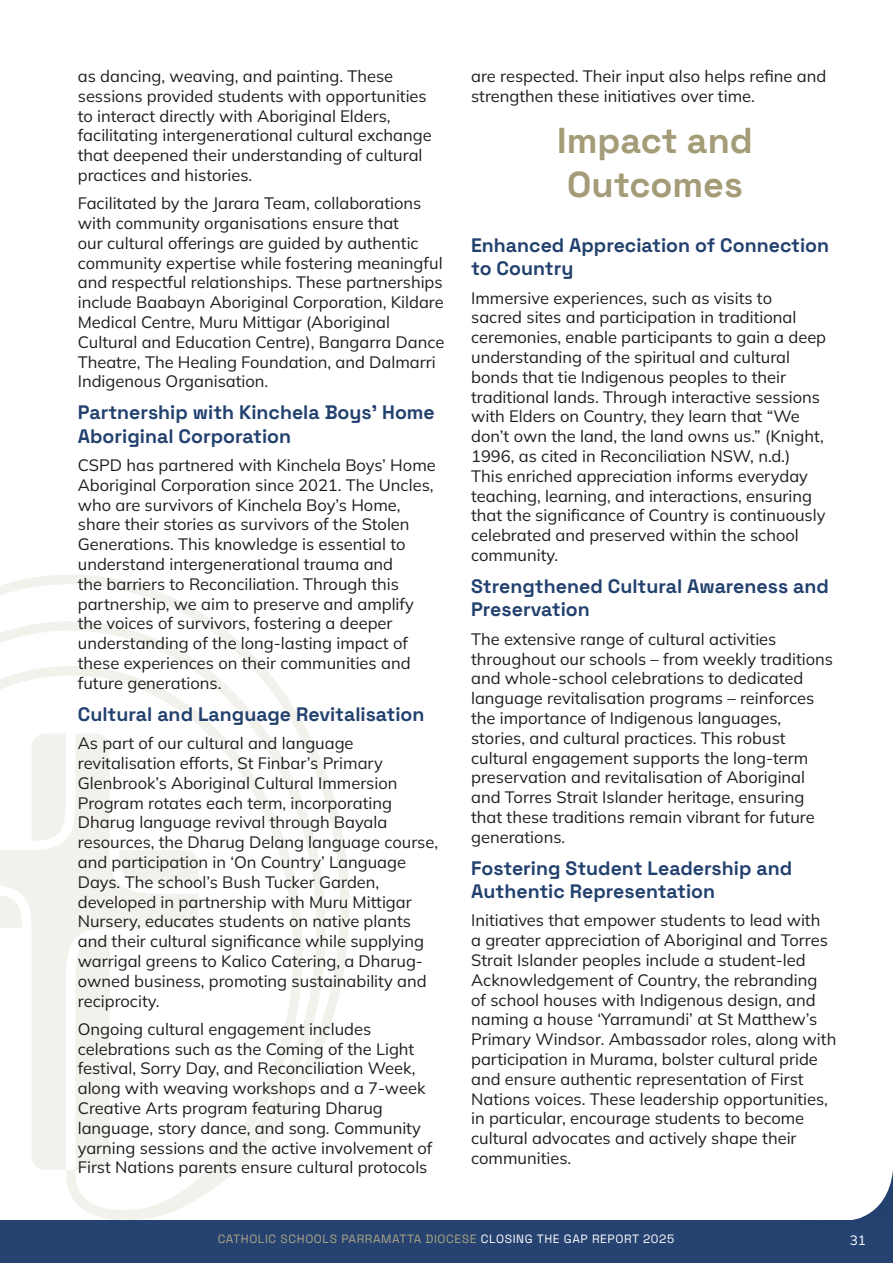
<style>
.page{position:relative;width:893px;height:1263px;background:#fff}
.page>*{position:absolute;margin:0;border:0;box-sizing:border-box;transform-origin:0 0}
.Body_1{font:300 36px/43.2px "Space Grotesk";color:#a49b77}
.Body_1-2{font:300 19.5px/23.4px "Space Grotesk";color:#23416f}
.Body_1-3{font:200 16.5px/19.8px "Mulish";color:#201d1e}
.t1{font:200 13.5px "Mulish";color:#fff}
.t2{font:300 12px "Space Grotesk";letter-spacing:.05em;color:#ada584}
.s1{color:#fff}
</style>
<div class="page">
<div style="left:0;top:1220px;width:893px;height:43px;background:#254270"></div>
<svg style="left:852px;top:1170px;width:41px;height:50px"></svg>
<svg style="left:0;top:575px;width:349px;height:645px"></svg>
<p class="Body_1-3" style="left:78px;top:66px;width:355px">as dancing, weaving, and painting. These sessions provided students with opportunities to interact directly with Aboriginal Elders, facilitating intergenerational cultural exchange that deepened their understanding of cultural practices and histories.</p>
<p class="Body_1-3" style="left:78px;top:193px;width:368px">Facilitated by the Jarara Team, collaborations with community organisations ensure that<br>our cultural offerings are guided by authentic community expertise while fostering meaningful and respectful relationships. These partnerships include Baabayn Aboriginal Corporation, Kildare Medical Centre, Muru Mittigar (Aboriginal Cultural and Education Centre), Bangarra Dance Theatre, The Healing Foundation, and Dalmarri Indigenous Organisation.</p>
<p class="Body_1-2" style="left:78px;top:400px;width:359px">Partnership with Kinchela Boys’ Home<br>Aboriginal Corporation</p>
<p class="Body_1-3" style="left:78px;top:455px;width:359px">CSPD has partnered with Kinchela Boys’ Home Aboriginal Corporation since 2021. The Uncles, who are survivors of Kinchela Boy’s Home, share their stories as survivors of the Stolen Generations. This knowledge is essential to understand intergenerational trauma and<br>the barriers to Reconciliation. Through this partnership, we aim to preserve and amplify the voices of survivors, fostering a deeper understanding of the long-lasting impact of these experiences on their communities and future generations.</p>
<p class="Body_1-2" style="left:78px;top:701px;width:348px">Cultural and Language Revitalisation</p>
<p class="Body_1-3" style="left:78px;top:733px;width:362px">As part of our cultural and language revitalisation efforts, St Finbar’s Primary Glenbrook’s Aboriginal Cultural Immersion Program rotates each term, incorporating Dharug language revival through Bayala resources, the Dharug Delang language course, and participation in ‘On Country’ Language Days. The school’s Bush Tucker Garden, developed in partnership with Muru Mittigar Nursery, educates students on native plants and their cultural significance while supplying warrigal greens to Kalico Catering, a Dharug&shy;owned business, promoting sustainability and reciprocity.</p>
<p class="Body_1-3" style="left:78px;top:1019px;width:356px">Ongoing cultural engagement includes celebrations such as the Coming of the Light festival, Sorry Day, and Reconciliation Week, along with weaving workshops and a 7-week Creative Arts program featuring Dharug language, story dance, and song. Community yarning sessions and the active involvement of First Nations parents ensure cultural protocols</p>
<p class="Body_1-3" style="left:471px;top:66px;width:357px">are respected. Their input also helps refine and strengthen these initiatives over time.</p>
<p class="Body_1" style="left:557px;top:117px;width:197px">Impact and<br>Outcomes</p>
<p class="Body_1-2" style="left:471px;top:232px;width:359px">Enhanced Appreciation of Connection to Country</p>
<p class="Body_1-3" style="left:471px;top:287px;width:357px">Immersive experiences, such as visits to sacred sites and participation in traditional ceremonies, enable participants to gain a deep understanding of the spiritual and cultural bonds that tie Indigenous peoples to their traditional lands. Through interactive sessions with Elders on Country, they learn that “We don’t own the land, the land owns us.” (Knight, 1996, as cited in Reconciliation NSW, n.d.)<br>This enriched appreciation informs everyday teaching, learning, and interactions, ensuring that the significance of Country is continuously celebrated and preserved within the school community.</p>
<p class="Body_1-2" style="left:471px;top:573px;width:359px">Strengthened Cultural Awareness and<br>Preservation</p>
<p class="Body_1-3" style="left:471px;top:628px;width:363px">The extensive range of cultural activities throughout our schools – from weekly traditions and whole-school celebrations to dedicated language revitalisation programs – reinforces the importance of Indigenous languages, stories, and cultural practices. This robust cultural engagement supports the long-term preservation and revitalisation of Aboriginal and Torres Strait Islander heritage, ensuring that these traditions remain vibrant for future generations.</p>
<p class="Body_1-2" style="left:471px;top:855px;width:323px">Fostering Student Leadership and<br>Authentic Representation</p>
<p class="Body_1-3" style="left:471px;top:910px;width:367px">Initiatives that empower students to lead with<br>a greater appreciation of Aboriginal and Torres Strait Islander peoples include a student-led Acknowledgement of Country, the rebranding of school houses with Indigenous design, and naming a house ‘Yarramundi’ at St Matthew’s Primary Windsor. Ambassador roles, along with participation in Murama, bolster cultural pride and ensure authentic representation of First Nations voices. These leadership opportunities, in particular, encourage students to become cultural advocates and actively shape their communities.</p>
<p class="t2" style="left:218px;top:1230px;width:458px">CATHOLIC SCHOOLS PARRAMATTA DIOCESE <span class="s1">CLOSING THE GAP REPORT 2025</span></p>
<p class="t1" style="left:850px;top:1231px;width:18px">31</p>
</div>
